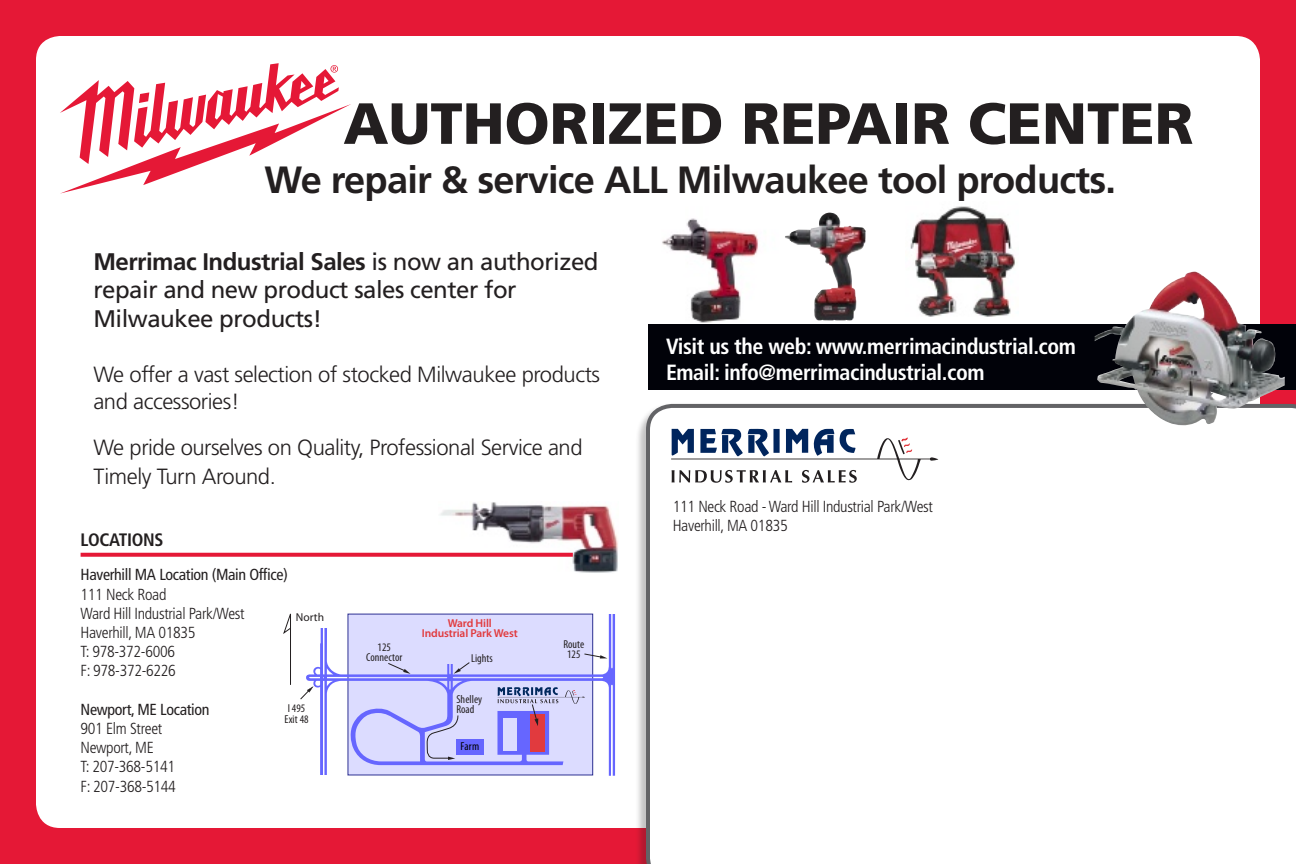
<style>
.page{position:relative;width:1296px;height:864px;background:#e51836}
.page>*{position:absolute;margin:0;border:0;box-sizing:border-box;transform-origin:0 0}
.t1{font:900 58px "Frutiger";color:#231f20}
.t2{font:700 38px "Frutiger";letter-spacing:-.02em;color:#231f20}
.t3{font:24px/28.8px "Frutiger";letter-spacing:-.02em;color:#231f20}
.t4{font:300 22px/26.4px "Frutiger";letter-spacing:-.02em;color:#231f20}
.t5{font:700 condensed 22px/26.4px "Frutiger";letter-spacing:-.02em;color:#fff}
.t6{font:700 condensed 18px "Frutiger";letter-spacing:-.02em;color:#231f20}
.t7{font:300 condensed 16px/19.2px "Frutiger";letter-spacing:-.02em;color:#231f20}
.t8{font:condensed 16px "Frutiger";letter-spacing:-.02em;color:#231f20}
.t9{font:condensed 11.6px/9.8px "Myriad Pro";letter-spacing:.005em;color:#231f20}
.t10{font:600 11.6px/9.8px "Myriad Pro";letter-spacing:-.01em;color:#e13a3e;text-align:center}
.t11{font:11.6px "Myriad Pro";color:#231f20}
.t12{font:condensed 11.6px "Myriad Pro";color:#000}
.s1{font-weight:700}
</style>
<div class="page">
<div style="left:36px;top:36px;width:1224px;height:792px;background:#fff;border-radius:24px"></div>
<img style="left:648px;top:218px;width:167px;height:107px">
<svg style="left:60px;top:63px;width:291px;height:131px"></svg>
<img style="left:785px;top:213px;width:53px;height:108px">
<div style="left:648px;top:325px;width:648px;height:65px;background:#010209"></div>
<img style="left:910px;top:206px;width:105px;height:111px">
<svg style="left:306px;top:613px;width:309px;height:163px;fill:#dcdcff"></svg>
<svg style="left:321px;top:675px;width:6px;height:5px"></svg>
<hr style="left:322px;top:643px;width:1px;height:135px;background:#66f">
<hr style="left:320px;top:643px;width:1px;height:135px;background:#66f">
<svg style="left:283px;top:613px;width:8px;height:72px"></svg>
<svg style="left:426px;top:715px;width:33px;height:45px"></svg>
<div style="left:456px;top:739px;width:27px;height:16px;background:#66f"></div>
<div style="left:503px;top:718px;width:14px;height:33px;background:#dcdcff"></div>
<div style="left:530px;top:714px;width:14px;height:37px;background:#e13a3e"></div>
<svg style="left:584px;top:653px;width:23px;height:6px"></svg>
<svg style="left:300px;top:686px;width:14px;height:14px"></svg>
<svg style="left:454px;top:661px;width:16px;height:13px"></svg>
<svg style="left:387px;top:662px;width:24px;height:12px"></svg>
<hr style="left:603px;top:610px;width:12px;height:4px;background:#fff">
<div style="left:316px;top:622px;width:20px;height:6px;background:#fff"></div>
<div style="left:316px;top:775px;width:19px;height:12px;background:#fff"></div>
<div style="left:437px;top:651px;width:24px;height:13px;background:#dcdcff"></div>
<svg style="left:498px;top:687px;width:87px;height:39px;background:#b1acde"></svg>
<div style="left:634px;top:401px;width:662px;height:463px;background:#231f20;opacity:.27"></div>
<svg style="left:646px;top:404px;width:650px;height:460px"></svg>
<img style="left:1095px;top:272px;width:190px;height:156px">
<svg style="left:671px;top:429px;width:267px;height:54px"></svg>
<img style="left:438px;top:502px;width:180px;height:71px">
<svg style="left:81px;top:553px;width:492px;height:4px;background:#e62643"></svg>
<h1 class="t1" style="left:343px;top:89px;width:852px">AUTHORIZED REPAIR CENTER</h1>
<h2 class="t2" style="left:264px;top:157px;width:853px">We repair &amp; service ALL Milwaukee tool products.</h2>
<h3 class="t3" style="left:93px;top:247px;width:507px"><span class="s1">Merrimac Industrial Sales</span> is now an authorized repair and new product sales center for<br>Milwaukee products!</h3>
<h3 class="t4" style="left:93px;top:362px;width:508px">We offer a vast selection of stocked Milwaukee products and accessories!</h3>
<h3 class="t4" style="left:93px;top:433px;width:491px;line-height:28.8px">We pride ourselves on Quality, Professional Service and<br>Timely Turn Around.</h3>
<p class="t6" style="left:81px;top:529px;width:84px">Locations</p>
<p class="t8" style="left:81px;top:566px;width:209px">Haverhill MA Location (Main Office)</p>
<p class="t7" style="left:81px;top:585px;width:166px">111 Neck Road<br>Ward Hill Industrial Park/West<br>Haverhill, MA 01835<br>T: 978-372-6006<br>F: 978-372-6226</p>
<p class="t8" style="left:81px;top:700px;width:131px">Newport, ME Location</p>
<p class="t7" style="left:81px;top:719px;width:97px">901 Elm Street<br>Newport, ME<br>T: 207-368-5141<br>F: 207-368-5144</p>
<p class="t11" style="left:296px;top:610px;width:30px">North</p>
<p class="t9" style="left:285px;top:703px;width:26px;line-height:10.6px">I 495<br>Exit 48</p>
<p class="t9" style="left:366px;top:642px;width:38px;text-align:center">125<br>Connector</p>
<p class="t10" style="left:422px;top:618px;width:98px">Ward Hill<br>Industrial Park West</p>
<p class="t9" style="left:471px;top:653px;width:23px">Lights</p>
<p class="t9" style="left:456px;top:694px;width:27px">Shelley<br>Road</p>
<p class="t12" style="left:461px;top:739px;width:20px">Farm</p>
<p class="t9" style="left:563px;top:639px;width:22px;text-align:center">Route<br>125</p>
<h3 class="t5" style="left:666px;top:333px;width:412px">Visit us the web: www.merrimacindustrial.com<br>Email: info@merrimacindustrial.com</h3>
<p class="t7" style="left:673px;top:497px;width:262px">111 Neck Road - Ward Hill Industrial Park/West<br>Haverhill, MA 01835</p>
</div>
